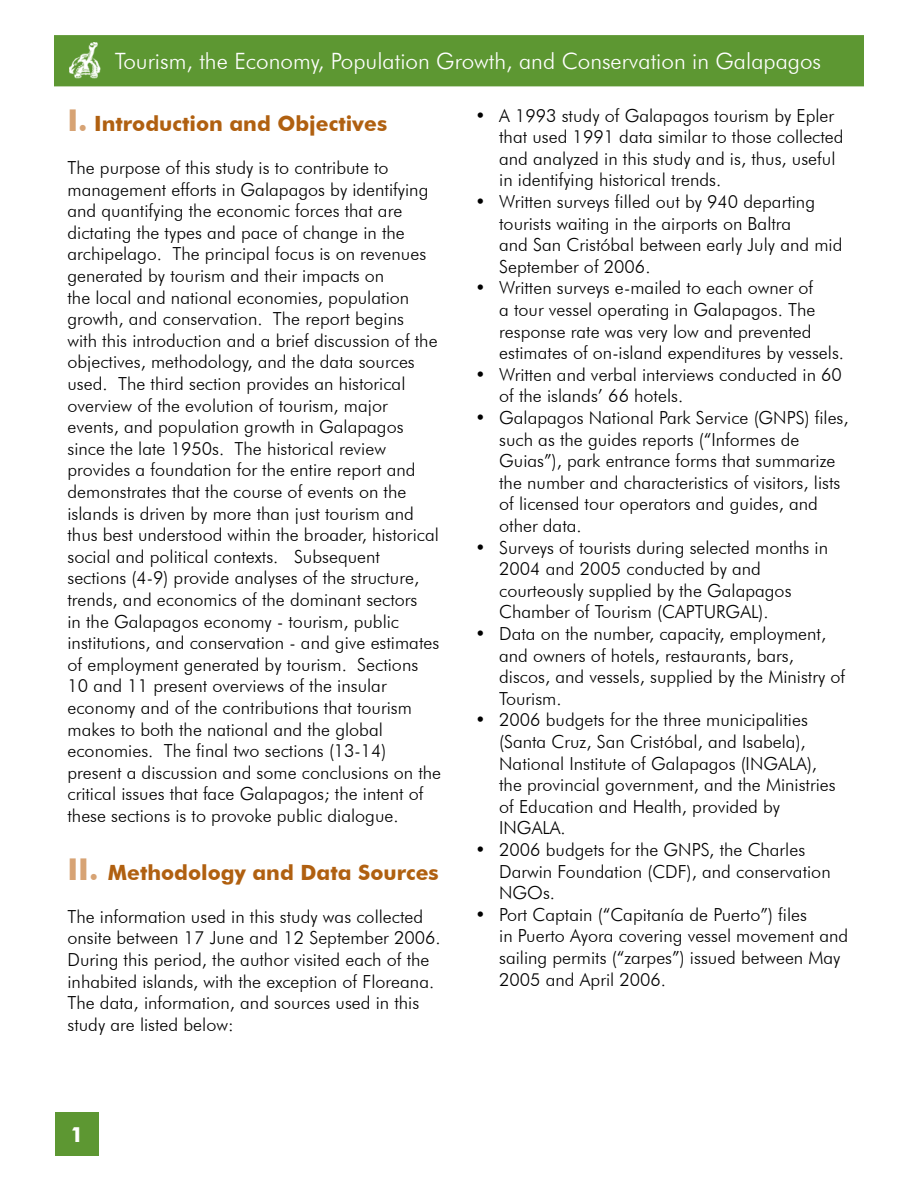
<style>
.page{position:relative;width:918px;height:1188px;background:#fff}
.page>*{position:absolute;margin:0;border:0;box-sizing:border-box;transform-origin:0 0}
.t1{font:300 22.5px "Futura BT";color:#fff}
.t2{font:700 21px "Futura BT";color:#b06010}
.t3{font:300 18px/21.6px "Futura BT";color:#000}
.s1{font-size:30px;color:#d7a374}
</style>
<div class="page">
<div style="left:55px;top:36px;width:808px;height:50px;background:#5d9732"></div>
<div style="left:54px;top:35px;width:810px;height:51px;border:2px solid #5d9732"></div>
<img style="left:69px;top:42px;width:32px;height:44px">
<div style="left:55px;top:1112px;width:44px;height:44px;background:#5d9732"></div>
<p class="t1" style="left:115px;top:48px;width:708px">Tourism, the Economy, Population Growth, and Conservation in Galapagos</p>
<p class="t2" style="left:68px;top:111px;width:321px"><span class="s1">I.</span> Introduction and Objectives</p>
<p class="t3" style="left:68px;top:157px;width:375px">The purpose of this study is to contribute to management efforts in Galapagos by identifying and quantifying the economic forces that are dictating the types and pace of change in the archipelago. The principal focus is on revenues generated by tourism and their impacts on<br>the local and national economies, population growth, and conservation. The report begins<br>with this introduction and a brief discussion of the objectives, methodology, and the data sources used. The third section provides an historical overview of the evolution of tourism, major events, and population growth in Galapagos since the late 1950s. The historical review provides a foundation for the entire report and demonstrates that the course of events on the islands is driven by more than just tourism and thus best understood within the broader, historical social and political contexts. Subsequent sections (4-9) provide analyses of the structure, trends, and economics of the dominant sectors<br>in the Galapagos economy - tourism, public institutions, and conservation - and give estimates of employment generated by tourism. Sections 10 and 11 present overviews of the insular economy and of the contributions that tourism makes to both the national and the global economies. The final two sections (13-14) present a discussion and some conclusions on the critical issues that face Galapagos; the intent of these sections is to provoke public dialogue.</p>
<p class="t2" style="left:68px;top:859px;width:373px"><span class="s1">II.</span> Methodology and Data Sources</p>
<p class="t3" style="left:68px;top:905px;width:375px">The information used in this study was collected onsite between 17 June and 12 September 2006.<br>During this period, the author visited each of the inhabited islands, with the exception of Floreana.<br>The data, information, and sources used in this study are listed below:</p>
<p class="t3" style="left:499px;top:104px;width:346px;text-indent:-24px">• A 1993 study of Galapagos tourism by Epler that used 1991 data similar to those collected and analyzed in this study and is, thus, useful in identifying historical trends.</p>
<p class="t3" style="left:499px;top:191px;width:345px;text-indent:-24px">• Written surveys filled out by 940 departing tourists waiting in the airports on Baltra<br>and San Cristóbal between early July and mid September of 2006.</p>
<p class="t3" style="left:499px;top:277px;width:346px;text-indent:-24px">• Written surveys e-mailed to each owner of<br>a tour vessel operating in Galapagos. The response rate was very low and prevented estimates of on-island expenditures by vessels.</p>
<p class="t3" style="left:499px;top:364px;width:344px;text-indent:-24px">• Written and verbal interviews conducted in 60 of the islands’ 66 hotels.</p>
<p class="t3" style="left:499px;top:407px;width:351px;text-indent:-24px">• Galapagos National Park Service (GNPS) files, such as the guides reports (“Informes de Guias”), park entrance forms that summarize the number and characteristics of visitors, lists of licensed tour operators and guides, and other data.</p>
<p class="t3" style="left:499px;top:536px;width:330px;text-indent:-24px">• Surveys of tourists during selected months in 2004 and 2005 conducted by and courteously supplied by the Galapagos Chamber of Tourism (CAPTURGAL).</p>
<p class="t3" style="left:499px;top:623px;width:348px;text-indent:-24px">• Data on the number, capacity, employment, and owners of hotels, restaurants, bars, discos, and vessels, supplied by the Ministry of Tourism.</p>
<p class="t3" style="left:499px;top:709px;width:338px;text-indent:-24px">• 2006 budgets for the three municipalities (Santa Cruz, San Cristóbal, and Isabela), National Institute of Galapagos (INGALA), the provincial government, and the Ministries of Education and Health, provided by INGALA.</p>
<p class="t3" style="left:499px;top:839px;width:333px;text-indent:-24px">• 2006 budgets for the GNPS, the Charles<br>Darwin Foundation (CDF), and conservation<br>NGOs.</p>
<p class="t3" style="left:499px;top:904px;width:351px;text-indent:-24px">• Port Captain (“Capitanía de Puerto”) files<br>in Puerto Ayora covering vessel movement and sailing permits (“zarpes”) issued between May 2005 and April 2006.</p>
</div>
